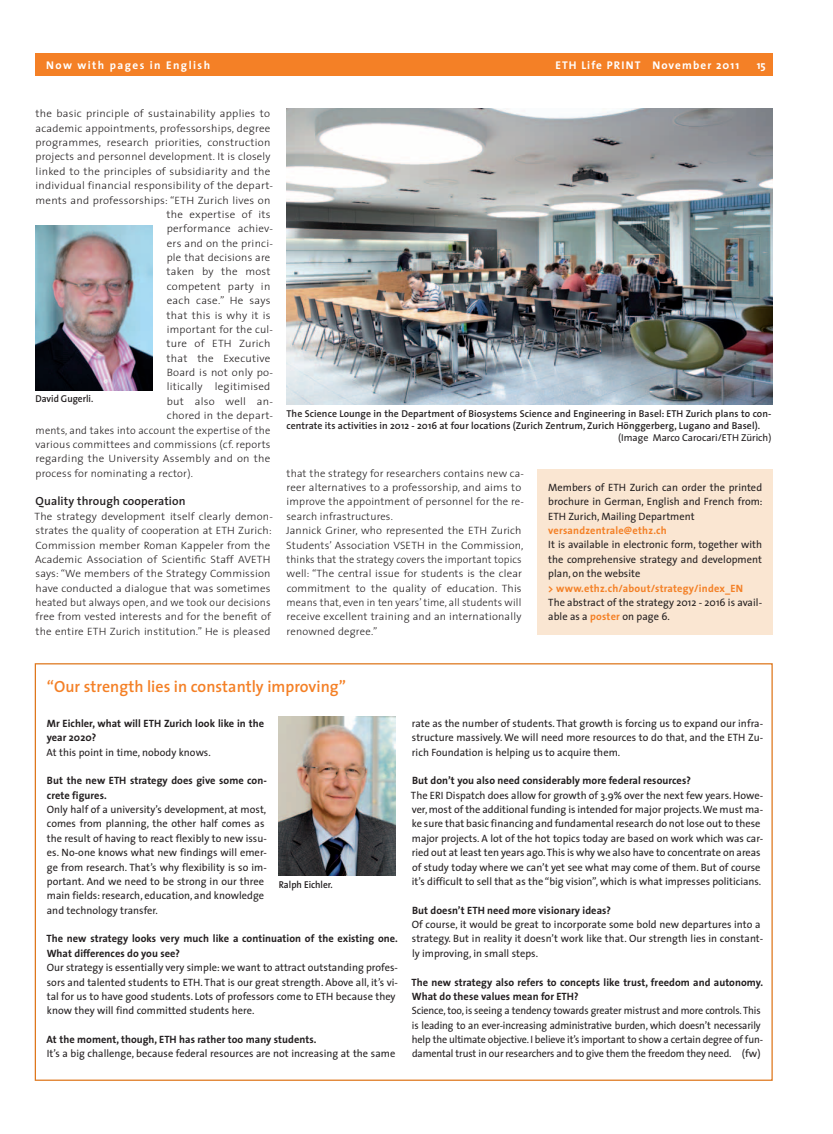
<style>
.page{position:relative;width:833px;height:1134px;background:#fff}
.page>*{position:absolute;margin:0;border:0;box-sizing:border-box;transform-origin:0 0}
.t1{font:600 16.25px "The Sans";letter-spacing:.005em;color:#f48026}
.t2{font:600 11.88px "The Sans";letter-spacing:.01em;color:#231f20}
.t3{font:700 11.25px "The Sans";letter-spacing:.105em;color:#fff}
.t4{font:700 11.25px "The Sans";letter-spacing:.13em;color:#fff}
.t5{font:10.62px/14.4px "The Sans";color:#231f20}
.t6{font:300 10.62px/14.4px "The Sans";letter-spacing:.015em;color:#231f20}
.t7{font:300 10.62px "The Sans";letter-spacing:.015em;color:#231f20;scale:1.04 1}
.t8{font:700 10.62px/14.4px "The Sans";letter-spacing:.005em;color:#231f20}
.t9{font:10.62px/14.4px "The Sans";color:#231f20;scale:.95 1}
.t10{font:700 10.62px "The Sans";letter-spacing:.02em;color:#f48026}
.t11{font:600 10px/12.5px "The Sans";letter-spacing:.01em;color:#231f20}
.t12{font:10px "The Sans";color:#231f20}
.t13{font:600 10px "The Sans";letter-spacing:.01em;color:#231f20;scale:.94 1}
.s1{font-weight:700;color:#f48026}
</style>
<div class="page">
<div style="left:749px;top:53px;width:23px;height:23px;background:#f48026"></div>
<div style="left:35px;top:53px;width:715px;height:23px;background:#f48026"></div>
<img style="left:286px;top:109px;width:486px;height:296px">
<div style="left:537px;top:469px;width:235px;height:166px;background:#fae6d2"></div>
<img style="left:279px;top:716px;width:117px;height:160px">
<img style="left:35px;top:225px;width:117px;height:165px">
<p class="t4" style="left:46px;top:55px;width:166px">Now with pages in English</p>
<p class="t3" style="left:555px;top:55px;width:185px">ETH Life PRINT November 2011</p>
<p class="t3" style="left:756px;top:55px;width:11px">15</p>
<p class="t7" style="left:35px;top:105px;width:227px">the basic principle of sustainability applies to</p>
<p class="t7" style="left:35px;top:119px;width:227px">academic appointments, professorships, degree</p>
<p class="t7" style="left:36px;top:134px;width:227px">programmes, research priorities, construction</p>
<p class="t6" style="left:36px;top:149px;width:236px">projects and personnel development. It is closely</p>
<p class="t7" style="left:36px;top:162px;width:227px">linked to the principles of subsidiarity and the</p>
<p class="t7" style="left:36px;top:177px;width:230px">individual financial responsibility of the depart-</p>
<p class="t7" style="left:36px;top:191px;width:227px">ments and professorships: “ETH Zurich lives on</p>
<p class="t7" style="left:167px;top:205px;width:101px">the expertise of its</p>
<p class="t7" style="left:167px;top:220px;width:104px">performance achiev-</p>
<p class="t7" style="left:167px;top:234px;width:104px">ers and on the princi-</p>
<p class="t6" style="left:167px;top:250px;width:105px">ple that decisions are</p>
<p class="t7" style="left:167px;top:263px;width:102px">taken by the most</p>
<p class="t7" style="left:167px;top:277px;width:101px">competent party in</p>
<p class="t7" style="left:167px;top:292px;width:101px">each case.” He says</p>
<p class="t7" style="left:167px;top:306px;width:101px">that this is why it is</p>
<p class="t6" style="left:167px;top:322px;width:108px">important for the cul-</p>
<p class="t7" style="left:167px;top:335px;width:101px">ture of ETH Zurich</p>
<p class="t7" style="left:167px;top:349px;width:101px">that the Executive</p>
<p class="t7" style="left:167px;top:364px;width:104px">Board is not only po-</p>
<p class="t7" style="left:167px;top:378px;width:101px">litically legitimised</p>
<p class="t7" style="left:167px;top:392px;width:104px">but also well an-</p>
<p class="t7" style="left:167px;top:407px;width:104px">chored in the depart-</p>
<p class="t6" style="left:36px;top:422px;width:236px">ments, and takes into account the expertise of the</p>
<p class="t6" style="left:36px;top:437px;width:236px">various committees and commissions (cf. reports</p>
<p class="t7" style="left:36px;top:450px;width:227px">regarding the University Assembly and on the</p>
<p class="t6" style="left:36px;top:465px;width:159px">process for nominating a rector).</p>
<p class="t2" style="left:36px;top:491px;width:151px">Quality through cooperation</p>
<p class="t6" style="left:35px;top:509px;width:240px">The strategy development itself clearly demon&shy;strates the quality of cooperation at ETH Zurich:<br>Commission member Roman Kappeler from the Academic Association of Scientific Staff AVETH says: “We members of the Strategy Commission have conducted a dialogue that was sometimes heated but always open, and we took our decisions free from vested interests and for the benefit of the entire ETH Zurich institution.” He is pleased</p>
<p class="t13" style="left:35px;top:390px;width:63px">David Gugerli.</p>
<p class="t11" style="left:286px;top:407px;width:486px">The Science Lounge in the Department of Biosystems Science and Engineering in Basel: ETH Zurich plans to con&shy;centrate its activities in 2012 - 2016 at four locations (Zurich Zentrum, Zurich Hönggerberg, Lugano and Basel).</p>
<p class="t12" style="left:618px;top:429px;width:155px">(Image Marco Carocari/ETH Zürich)</p>
<p class="t5" style="left:548px;top:480px;width:216px;text-align:justify">Members of ETH Zurich can order the printed brochure in German, English and French from:<br>ETH Zurich, Mailing Department</p>
<p class="t10" style="left:548px;top:521px;width:120px">versandzentrale@ethz.ch</p>
<p class="t5" style="left:548px;top:537px;width:215px;text-align:justify">It is available in electronic form, together with the comprehensive strategy and development plan, on the website</p>
<p class="t10" style="left:548px;top:579px;width:196px">&gt; www.ethz.ch/about/strategy/index_EN</p>
<p class="t5" style="left:548px;top:595px;width:215px">The abstract of the strategy 2012 - 2016 is avail&shy;able as a <span class="s1">poster</span> on page 6.</p>
<p class="t6" style="left:286px;top:465px;width:239px">that the strategy for researchers contains new ca&shy;reer alternatives to a professorship, and aims to improve the appointment of personnel for the re&shy;search infrastructures.<br>Jannick Griner, who represented the ETH Zurich Students’ Association VSETH in the Commission, thinks that the strategy covers the important topics well: “The central issue for students is the clear commitment to the quality of education. This means that, even in ten years’ time, all students will receive excellent training and an internationally renowned degree.”</p>
<h1 class="t1" style="left:47px;top:673px;width:301px">“Our strength lies in constantly improving”</h1>
<p class="t8" style="left:47px;top:716px;width:219px">Mr Eichler, what will ETH Zurich look like in the year 2020?</p>
<p class="t5" style="left:46px;top:744px;width:166px">At this point in time, nobody knows.</p>
<p class="t8" style="left:47px;top:773px;width:221px">But the new ETH strategy does give some con&shy;crete figures.</p>
<p class="t5" style="left:47px;top:802px;width:222px">Only half of a university’s development, at most, comes from planning, the other half comes as the result of having to react flexibly to new issu&shy;es. No-one knows what new findings will emer&shy;ge from research. That’s why flexibility is so im&shy;portant. And we need to be strong in our three main fields: research, education, and knowledge and technology transfer.</p>
<p class="t8" style="left:46px;top:931px;width:353px">The new strategy looks very much like a continuation of the existing one.<br>What differences do you see?</p>
<p class="t5" style="left:47px;top:960px;width:353px">Our strategy is essentially very simple: we want to attract outstanding profes&shy;sors and talented students to ETH. That is our great strength. Above all, it’s vi&shy;tal for us to have good students. Lots of professors come to ETH because they know they will find committed students here.</p>
<p class="t8" style="left:47px;top:1032px;width:271px">At the moment, though, ETH has rather too many students.</p>
<p class="t5" style="left:47px;top:1046px;width:350px">It’s a big challenge, because federal resources are not increasing at the same</p>
<p class="t13" style="left:279px;top:876px;width:59px">Ralph Eichler.</p>
<p class="t5" style="left:412px;top:716px;width:353px;text-align:justify">rate as the number of students. That growth is forcing us to expand our infra&shy;structure massively. We will need more resources to do that, and the ETH Zu&shy;rich Foundation is helping us to acquire them.</p>
<p class="t8" style="left:412px;top:773px;width:280px">But don’t you also need considerably more federal resources?</p>
<p class="t5" style="left:411px;top:788px;width:354px">The ERI Dispatch does allow for growth of 3.9% over the next few years. Howe&shy;ver, most of the additional funding is intended for major projects. We must ma&shy;ke sure that basic financing and fundamental research do not lose out to these major projects. A lot of the hot topics today are based on work which was car&shy;ried out at least ten years ago. This is why we also have to concentrate on areas of study today where we can’t yet see what may come of them. But of course it’s difficult to sell that as the “big vision”, which is what impresses politicians.</p>
<p class="t8" style="left:412px;top:903px;width:200px">But doesn’t ETH need more visionary ideas?</p>
<p class="t5" style="left:412px;top:917px;width:353px">Of course, it would be great to incorporate some bold new departures into a strategy. But in reality it doesn’t work like that. Our strength lies in constant&shy;ly improving, in small steps.</p>
<p class="t8" style="left:411px;top:974px;width:353px">The new strategy also refers to concepts like trust, freedom and autonomy.<br>What do these values mean for ETH?</p>
<p class="t9" style="left:412px;top:1003px;width:371px">Science, too, is seeing a tendency towards greater mistrust and more controls. This is leading to an ever-increasing administrative burden, which doesn’t necessarily help the ultimate objective. I believe it’s important to show a certain degree of fun&shy;damental trust in our researchers and to give them the freedom they need. (fw)</p>
</div>
